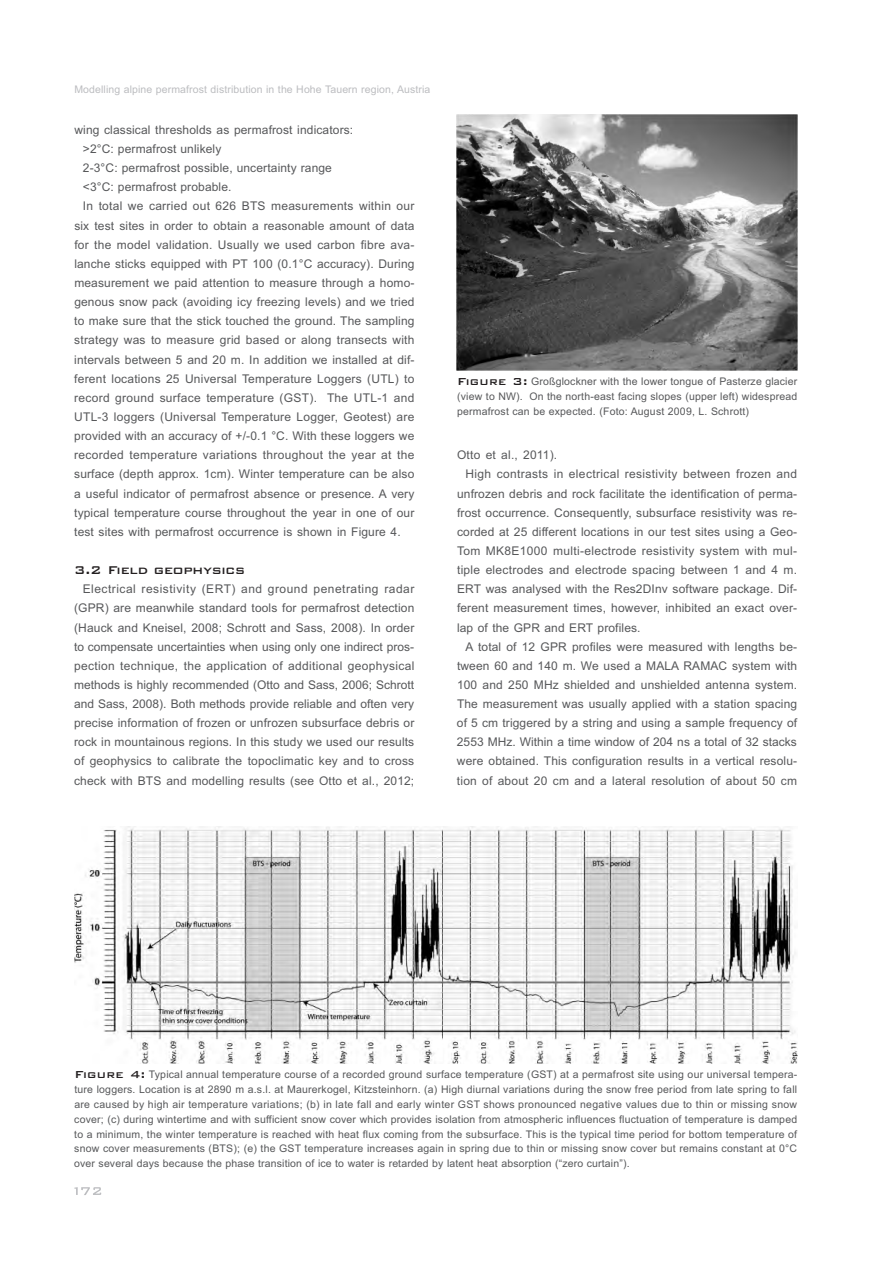
<style>
.page{position:relative;width:893px;height:1263px;background:#fff}
.page>*{position:absolute;margin:0;border:0;box-sizing:border-box;transform-origin:0 0}
.t1{font:500 15px "Bank Gothic BT";letter-spacing:-.015em;color:#231f20}
.t2{font:12px/19.2px "Arial";letter-spacing:.01em;color:#57585a;text-align:justify}
.t3{font:12px "Arial";letter-spacing:.03em;color:#57585a}
.t4{font:10.5px/14.9px "Arial";letter-spacing:.015em;color:#57585a;text-align:justify}
.t5{font:10.5px "Arial";letter-spacing:.01em;color:#bcbdc0}
.s1{font-family:"Bank Gothic BT";font-weight:500;font-size:13.5px;color:#231f20}
</style>
<div class="page">
<img style="left:74px;top:827px;width:724px;height:236px">
<img style="left:457px;top:114px;width:341px;height:256px">
<svg style="left:74px;top:1187px;width:27px;height:8px"></svg>
<p class="t5" style="left:74px;top:85px;width:357px">Modelling alpine permafrost distribution in the Hohe Tauern region, Austria</p>
<p class="t2" style="left:74px;top:121px;width:280px">wing classical thresholds as permafrost indicators:</p>
<p class="t2" style="left:83px;top:140px;width:140px">&gt;2°C: permafrost unlikely</p>
<p class="t2" style="left:83px;top:159px;width:251px">2-3°C: permafrost possible, uncertainty range</p>
<p class="t2" style="left:83px;top:179px;width:150px">&lt;3°C: permafrost probable.</p>
<p class="t2" style="left:83px;top:198px;width:333px">In total we carried out 626 BTS measurements within our</p>
<p class="t2" style="left:74px;top:217px;width:342px">six test sites in order to obtain a reasonable amount of data</p>
<p class="t2" style="left:74px;top:236px;width:342px">for the model validation. Usually we used carbon fibre ava-</p>
<p class="t2" style="left:74px;top:255px;width:342px">lanche sticks equipped with PT 100 (0.1°C accuracy). During</p>
<p class="t2" style="left:74px;top:274px;width:342px">measurement we paid attention to measure through a homo-</p>
<p class="t2" style="left:74px;top:293px;width:342px">genous snow pack (avoiding icy freezing levels) and we tried</p>
<p class="t2" style="left:74px;top:313px;width:342px">to make sure that the stick touched the ground. The sampling</p>
<p class="t2" style="left:74px;top:332px;width:342px">strategy was to measure grid based or along transects with</p>
<p class="t2" style="left:74px;top:351px;width:342px">intervals between 5 and 20 m. In addition we installed at dif-</p>
<p class="t2" style="left:74px;top:370px;width:342px">ferent locations 25 Universal Temperature Loggers (UTL) to</p>
<p class="t2" style="left:74px;top:389px;width:342px">record ground surface temperature (GST). The UTL-1 and</p>
<p class="t2" style="left:74px;top:408px;width:342px">UTL-3 loggers (Universal Temperature Logger, Geotest) are</p>
<p class="t2" style="left:74px;top:427px;width:342px">provided with an accuracy of +/-0.1 °C. With these loggers we</p>
<p class="t2" style="left:74px;top:447px;width:342px">recorded temperature variations throughout the year at the</p>
<p class="t2" style="left:74px;top:466px;width:342px">surface (depth approx. 1cm). Winter temperature can be also</p>
<p class="t2" style="left:74px;top:485px;width:342px">a useful indicator of permafrost absence or presence. A very</p>
<p class="t2" style="left:74px;top:504px;width:342px">typical temperature course throughout the year in one of our</p>
<p class="t2" style="left:74px;top:523px;width:328px">test sites with permafrost occurrence is shown in Figure 4.</p>
<p class="t1" style="left:74px;top:563px;width:172px">3.2 Field geophysics</p>
<p class="t2" style="left:74px;top:580px;width:342px;text-indent:9px">Electrical resistivity (ERT) and ground penetrating radar (GPR) are meanwhile standard tools for permafrost detection (Hauck and Kneisel, 2008; Schrott and Sass, 2008). In order to compensate uncertainties when using only one indirect pros&shy;pection technique, the application of additional geophysical methods is highly recommended (Otto and Sass, 2006; Schrott and Sass, 2008). Both methods provide reliable and often very precise information of frozen or unfrozen subsurface debris or rock in mountainous regions. In this study we used our results of geophysics to calibrate the topoclimatic key and to cross check with BTS and modelling results (see Otto et al., 2012;</p>
<p class="t4" style="left:457px;top:375px;width:342px"><span class="s1">Figure 3:</span> Großglockner with the lower tongue of Pasterze glacier (view to NW). On the north-east facing slopes (upper left) widespread permafrost can be expected. (Foto: August 2009, L. Schrott)</p>
<p class="t2" style="left:457px;top:447px;width:102px">Otto et al., 2011).</p>
<p class="t3" style="left:466px;top:470px;width:333px">High contrasts in electrical resistivity between frozen and</p>
<p class="t2" style="left:457px;top:485px;width:342px">unfrozen debris and rock facilitate the identification of perma-</p>
<p class="t2" style="left:457px;top:504px;width:342px">frost occurrence. Consequently, subsurface resistivity was re-</p>
<p class="t2" style="left:457px;top:523px;width:342px">corded at 25 different locations in our test sites using a Geo-</p>
<p class="t2" style="left:457px;top:542px;width:342px">Tom MK8E1000 multi-electrode resistivity system with mul-</p>
<p class="t2" style="left:457px;top:561px;width:342px">tiple electrodes and electrode spacing between 1 and 4 m.</p>
<p class="t2" style="left:457px;top:580px;width:342px">ERT was analysed with the Res2DInv software package. Dif-</p>
<p class="t2" style="left:457px;top:600px;width:342px">ferent measurement times, however, inhibited an exact over-</p>
<p class="t2" style="left:457px;top:619px;width:185px">lap of the GPR and ERT profiles.</p>
<p class="t2" style="left:466px;top:638px;width:333px">A total of 12 GPR profiles were measured with lengths be-</p>
<p class="t2" style="left:457px;top:657px;width:342px">tween 60 and 140 m. We used a MALA RAMAC system with</p>
<p class="t2" style="left:457px;top:676px;width:342px">100 and 250 MHz shielded and unshielded antenna system.</p>
<p class="t2" style="left:457px;top:695px;width:342px">The measurement was usually applied with a station spacing</p>
<p class="t2" style="left:457px;top:714px;width:342px">of 5 cm triggered by a string and using a sample frequency of</p>
<p class="t2" style="left:457px;top:734px;width:341px">2553 MHz. Within a time window of 204 ns a total of 32 stacks</p>
<p class="t2" style="left:457px;top:753px;width:342px">were obtained. This configuration results in a vertical resolu-</p>
<p class="t2" style="left:457px;top:772px;width:342px">tion of about 20 cm and a lateral resolution of about 50 cm</p>
<p class="t4" style="left:74px;top:1068px;width:724px"><span class="s1">Figure 4:</span> Typical annual temperature course of a recorded ground surface temperature (GST) at a permafrost site using our universal tempera&shy;ture loggers. Location is at 2890 m a.s.l. at Maurerkogel, Kitzsteinhorn. (a) High diurnal variations during the snow free period from late spring to fall are caused by high air temperature variations; (b) in late fall and early winter GST shows pronounced negative values due to thin or missing snow cover; (c) during wintertime and with sufficient snow cover which provides isolation from atmospheric influences fluctuation of temperature is damped to a minimum, the winter temperature is reached with heat flux coming from the subsurface. This is the typical time period for bottom temperature of snow cover measurements (BTS); (e) the GST temperature increases again in spring due to thin or missing snow cover but remains constant at 0°C over several days because the phase transition of ice to water is retarded by latent heat absorption (“zero curtain”).</p>
</div>
